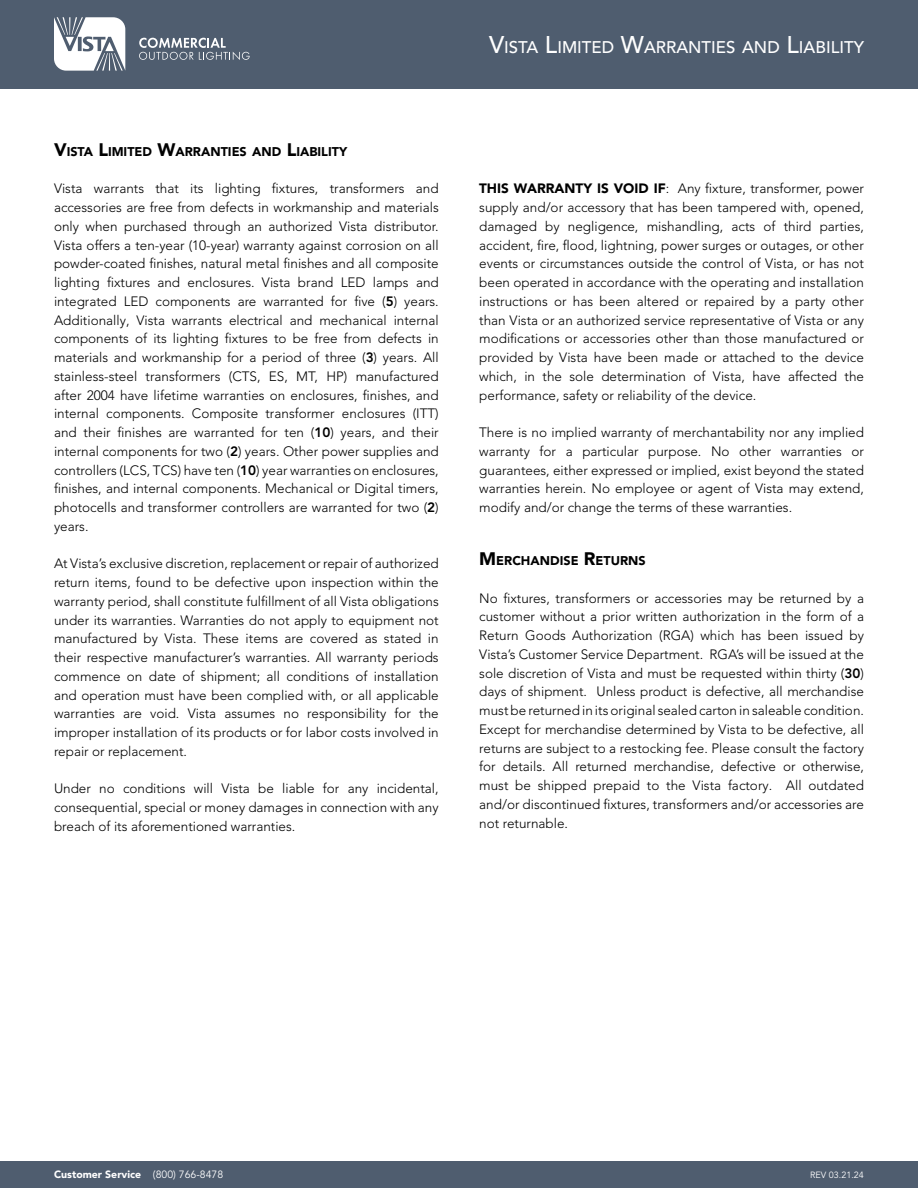
<style>
.page{position:relative;width:918px;height:1188px;background:#fff}
.page>*{position:absolute;margin:0;border:0;box-sizing:border-box;transform-origin:0 0}
.t1{font:500 16.8px "Avenir LT Pro";color:#fff}
.t2{font:300 13.5px/18.8px "Avenir LT Pro";color:#000;text-align:justify}
.t3{font:900 12.6px "Avenir LT Pro";color:#000}
.t4{font:900 10.5px "Avenir LT Pro";color:#fff}
.t5{font:9px "Avenir LT Pro";color:#fff}
.s1{font-size:18px}
.s2{font-weight:800}
.s3{font-size:24px}
.s4{font-weight:900}
.s5{font-weight:400}
</style>
<div class="page">
<div style="left:0;top:0;width:918px;height:88px;background:#4f5d6f"></div>
<svg style="left:54px;top:17px;width:71px;height:54px"></svg>
<svg style="left:139px;top:38px;width:111px;height:22px"></svg>
<div style="left:0;top:1161px;width:918px;height:27px;background:#4f5d6f"></div>
<p class="t3" style="left:54px;top:144px;width:295px"><span class="s1">V</span>ISTA <span class="s1">L</span>IMITED <span class="s1">W</span>ARRANTIES AND <span class="s1">L</span>IABILITY</p>
<p class="t2" style="left:54px;top:179px;width:386px">Vista warrants that its lighting fixtures, transformers and accessories are free from defects in workmanship and materials only when purchased through an authorized Vista distributor.<br>Vista offers a ten-year (10-year) warranty against corrosion on all powder-coated finishes, natural metal finishes and all composite lighting fixtures and enclosures. Vista brand LED lamps and integrated LED components are warranted for five (<span class="s2">5</span>) years.<br>Additionally, Vista warrants electrical and mechanical internal components of its lighting fixtures to be free from defects in materials and workmanship for a period of three (<span class="s2">3</span>) years. All stainless-steel transformers (CTS, ES, MT, HP) manufactured after 2004 have lifetime warranties on enclosures, finishes, and internal components. Composite transformer enclosures (ITT) and their finishes are warranted for ten (<span class="s2">10</span>) years, and their internal components for two (<span class="s2">2</span>) years. Other power supplies and controllers (LCS, TCS) have ten (<span class="s2">10</span>) year warranties on enclosures, finishes, and internal components. Mechanical or Digital timers, photocells and transformer controllers are warranted for two (<span class="s2">2</span>) years.</p>
<p class="t2" style="left:54px;top:554px;width:386px">At Vista’s exclusive discretion, replacement or repair of authorized return items, found to be defective upon inspection within the warranty period, shall constitute fulfillment of all Vista obligations under its warranties. Warranties do not apply to equipment not manufactured by Vista. These items are covered as stated in their respective manufacturer’s warranties. All warranty periods commence on date of shipment; all conditions of installation and operation must have been complied with, or all applicable warranties are void. Vista assumes no responsibility for the improper installation of its products or for labor costs involved in repair or replacement.</p>
<p class="t2" style="left:54px;top:779px;width:386px">Under no conditions will Vista be liable for any incidental, consequential, special or money damages in connection with any breach of its aforementioned warranties.</p>
<p class="t1" style="left:489px;top:37px;width:376px"><span class="s3">V</span>ISTA <span class="s3">L</span>IMITED <span class="s3">W</span>ARRANTIES AND <span class="s3">L</span>IABILITY</p>
<p class="t2" style="left:479px;top:179px;width:386px"><span class="s4">THIS WARRANTY IS VOID IF</span>: Any fixture, transformer, power supply and/or accessory that has been tampered with, opened, damaged by negligence, mishandling, acts of third parties, accident, fire, flood, lightning, power surges or outages, or other events or circumstances outside the control of Vista, or has not been operated in accordance with the operating and installation instructions or has been altered or repaired by a party other than Vista or an authorized service representative of Vista or any modifications or accessories other than those manufactured or provided by Vista have been made or attached to the device which, in the sole determination of Vista, have affected the performance, safety or reliability of the device.</p>
<p class="t2" style="left:479px;top:423px;width:386px">There is no implied warranty of merchantability nor any implied warranty for a particular purpose. No other warranties or guarantees, either expressed or implied, exist beyond the stated warranties herein. No employee or agent of Vista may extend, modify and/or change the terms of these warranties.</p>
<p class="t3" style="left:479px;top:553px;width:168px"><span class="s1">M</span> ERCHANDISE <span class="s1">R</span>ETURNS</p>
<p class="t2" style="left:479px;top:589px;width:386px">No fixtures, transformers or accessories may be returned by a customer without a prior written authorization in the form of a Return Goods Authorization (RGA) which has been issued by Vista’s Customer Service Department. RGA’s will be issued at the sole discretion of Vista and must be requested within thirty (<span class="s2">30</span>) days of shipment. Unless product is defective, all merchandise must be returned in its original sealed carton in saleable condition.<br>Except for merchandise determined by Vista to be defective, all returns are subject to a restocking fee. Please consult the factory for details. All returned merchandise, defective or otherwise, must be shipped prepaid to the Vista factory. All outdated and/or discontinued fixtures, transformers and/or accessories are not returnable.</p>
<p class="t4" style="left:54px;top:1168px;width:171px">Customer Service <span class="s5">(800) 766-8478</span></p>
<p class="t5" style="left:810px;top:1169px;width:55px">REV 03.21.24</p>
</div>
